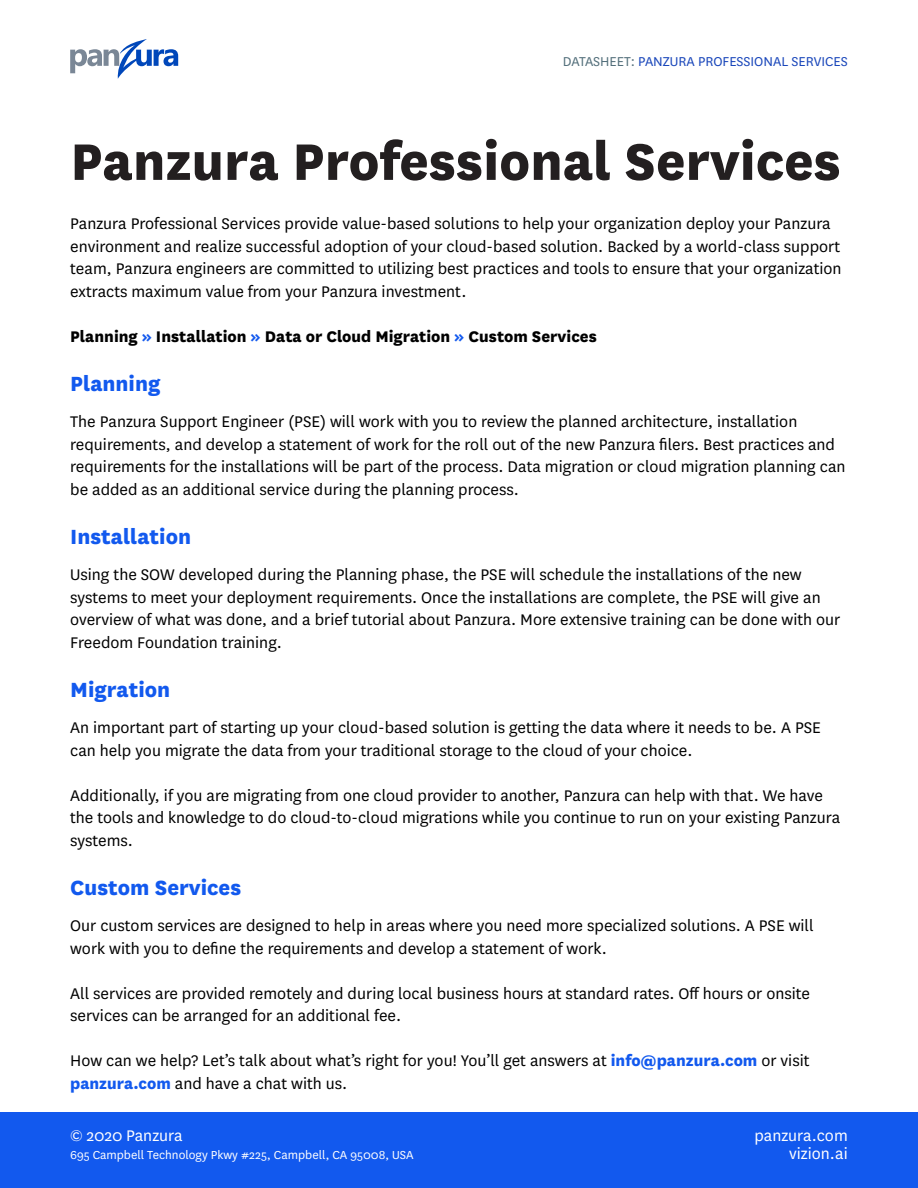
<style>
.page{position:relative;width:918px;height:1188px;background:#fff}
.page>*{position:absolute;margin:0;border:0;box-sizing:border-box;transform-origin:0 0}
.CS_header_blue{font:800 60px "National";color:#231f20}
.SB_header_01_blue{font:800 24px "National";color:#1259ee}
.CS_body{font:18px/22.5px "National";color:#000}
.CS_body-2{font:800 18px "National";color:#000}
.t1{font:18px/18px "National";color:#fff;text-align:right}
.t2{font:15px "National";color:#1946ba}
.t3{font:13.5px "National";color:#fff}
.s1{color:#526e7a}
.s2{color:#1259ee}
.s3{font-weight:800;color:#1259ee}
</style>
<div class="page">
<svg style="left:70px;top:39px;width:108px;height:40px"></svg>
<div style="left:0;top:1112px;width:918px;height:76px;background:#1259ee"></div>
<p class="t2" style="left:563px;top:51px;width:287px"><span class="s1">DATASHEET:</span> PANZURA PROFESSIONAL SERVICES</p>
<p class="CS_header_blue" style="left:70px;top:118px;width:772px">Panzura Professional Services</p>
<p class="CS_body" style="left:70px;top:212px;width:773px">Panzura Professional Services provide value-based solutions to help your organization deploy your Panzura environment and realize successful adoption of your cloud-based solution. Backed by a world-class support team, Panzura engineers are committed to utilizing best practices and tools to ensure that your organization extracts maximum value from your Panzura investment.</p>
<p class="CS_body-2" style="left:70px;top:323px;width:528px">Planning <span class="s2">»</span> Installation <span class="s2">»</span> Data or Cloud Migration <span class="s2">»</span> Custom Services</p>
<p class="SB_header_01_blue" style="left:70px;top:367px;width:92px">Planning</p>
<p class="CS_body" style="left:70px;top:410px;width:777px">The Panzura Support Engineer (PSE) will work with you to review the planned architecture, installation requirements, and develop a statement of work for the roll out of the new Panzura filers. Best practices and requirements for the installations will be part of the process. Data migration or cloud migration planning can be added as an additional service during the planning process.</p>
<p class="SB_header_01_blue" style="left:70px;top:520px;width:122px">Installation</p>
<p class="CS_body" style="left:70px;top:563px;width:772px">Using the SOW developed during the Planning phase, the PSE will schedule the installations of the new systems to meet your deployment requirements. Once the installations are complete, the PSE will give an overview of what was done, and a brief tutorial about Panzura. More extensive training can be done with our Freedom Foundation training.</p>
<p class="SB_header_01_blue" style="left:70px;top:673px;width:101px">Migration</p>
<p class="CS_body" style="left:70px;top:716px;width:752px">An important part of starting up your cloud-based solution is getting the data where it needs to be. A PSE can help you migrate the data from your traditional storage to the cloud of your choice.</p>
<p class="CS_body" style="left:70px;top:783px;width:772px">Additionally, if you are migrating from one cloud provider to another, Panzura can help with that. We have the tools and knowledge to do cloud-to-cloud migrations while you continue to run on your existing Panzura systems.</p>
<p class="SB_header_01_blue" style="left:70px;top:871px;width:173px">Custom Services</p>
<p class="CS_body" style="left:70px;top:914px;width:745px">Our custom services are designed to help in areas where you need more specialized solutions. A PSE will work with you to define the requirements and develop a statement of work.</p>
<p class="CS_body" style="left:70px;top:981px;width:741px">All services are provided remotely and during local business hours at standard rates. Off hours or onsite services can be arranged for an additional fee.</p>
<p class="CS_body" style="left:70px;top:1049px;width:741px">How can we help? Let’s talk about what’s right for you! You’ll get answers at <span class="s3">info@panzura.com</span> or visit <span class="s3">panzura.com</span> and have a chat with us.</p>
<p class="t1" style="left:70px;top:1126px;width:114px">© 2020 Panzura</p>
<p class="t3" style="left:70px;top:1146px;width:345px">695 Campbell Technology Pkwy #225, Campbell, CA 95008, USA</p>
<p class="t1" style="left:754px;top:1126px;width:95px">panzura.com vizion.ai</p>
</div>
